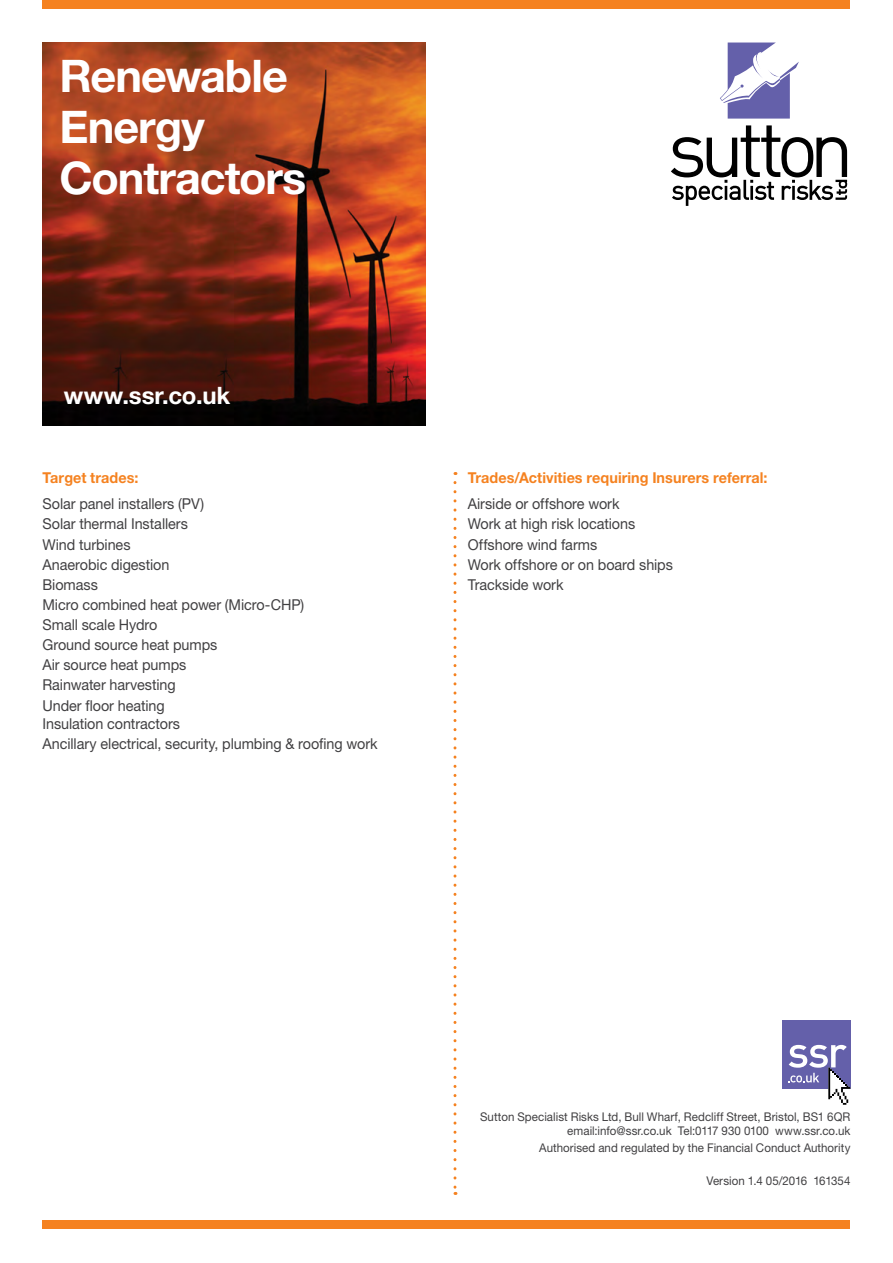
<style>
.page{position:relative;width:893px;height:1263px;background:#fff}
.page>*{position:absolute;margin:0;border:0;box-sizing:border-box;transform-origin:0 0}
.t1{font:700 45px/51px "Helvetica Neue LT Std";letter-spacing:-.025em;color:#fff}
.t2{font:700 24px "Helvetica Neue LT Std";color:#fff}
.t3{font:15px/20.1px "Helvetica Neue LT Std";letter-spacing:-.005em;color:#414042;scale:.96 1}
.t4{font:700 15px "Helvetica Neue LT Std";letter-spacing:.005em;color:#f58220;scale:.96 1}
.t5{font:12px/14.4px "Helvetica Neue LT Std";letter-spacing:.005em;color:#414042;text-align:right;scale:.96 1}
</style>
<div class="page">
<div style="left:782px;top:1020px;width:68px;height:69px;background:#6460aa"></div>
<svg style="left:788px;top:1045px;width:62px;height:60px"></svg>
<img style="left:43px;top:43px;width:382px;height:382px">
<svg style="left:720px;top:43px;width:79px;height:76px"></svg>
<svg style="left:671px;top:125px;width:176px;height:81px"></svg>
<div style="left:43px;top:1220px;width:807px;height:9px;background:#f58220"></div>
<svg style="left:453px;top:482px;width:3px;height:713px"></svg>
<div style="left:43px;top:0;width:807px;height:9px;background:#f58220"></div>
<h1 class="t1" style="left:60px;top:49px;width:248px">Renewable<br>Energy<br>Contractors</h1>
<h2 class="t2" style="left:64px;top:381px;width:168px">www.ssr.co.uk</h2>
<p class="t4" style="left:43px;top:468px;width:101px">Target trades:</p>
<p class="t4" style="left:468px;top:468px;width:314px">Trades/Activities requiring Insurers referral:</p>
<p class="t3" style="left:43px;top:494px;width:170px">Solar panel installers (PV)</p>
<p class="t3" style="left:468px;top:494px;width:160px">Airside or offshore work</p>
<p class="t3" style="left:43px;top:514px;width:153px">Solar thermal Installers</p>
<p class="t3" style="left:468px;top:514px;width:176px">Work at high risk locations</p>
<p class="t3" style="left:43px;top:534px;width:93px">Wind turbines</p>
<p class="t3" style="left:468px;top:534px;width:136px">Offshore wind farms</p>
<p class="t3" style="left:42px;top:554px;width:134px">Anaerobic digestion</p>
<p class="t3" style="left:468px;top:554px;width:215px">Work offshore or on board ships</p>
<p class="t3" style="left:42px;top:574px;width:59px">Biomass</p>
<p class="t3" style="left:468px;top:574px;width:101px">Trackside work</p>
<p class="t3" style="left:42px;top:594px;width:274px">Micro combined heat power (Micro-CHP)<br>Small scale Hydro<br>Ground source heat pumps<br>Air source heat pumps<br>Rainwater harvesting<br>Under floor heating</p>
<p class="t3" style="left:42px;top:713px;width:351px">Insulation contractors<br>Ancillary electrical, security, plumbing &amp; roofing work</p>
<p class="t5" style="left:480px;top:1109px;width:387px">Sutton Specialist Risks Ltd, Bull Wharf, Redcliff Street, Bristol, BS1 6QR email:info@ssr.co.uk Tel:0117 930 0100 www.ssr.co.uk</p>
<p class="t5" style="left:539px;top:1140px;width:326px">Authorised and regulated by the Financial Conduct Authority</p>
<p class="t5" style="left:706px;top:1173px;width:152px">Version 1.4 05/2016 161354</p>
</div>
